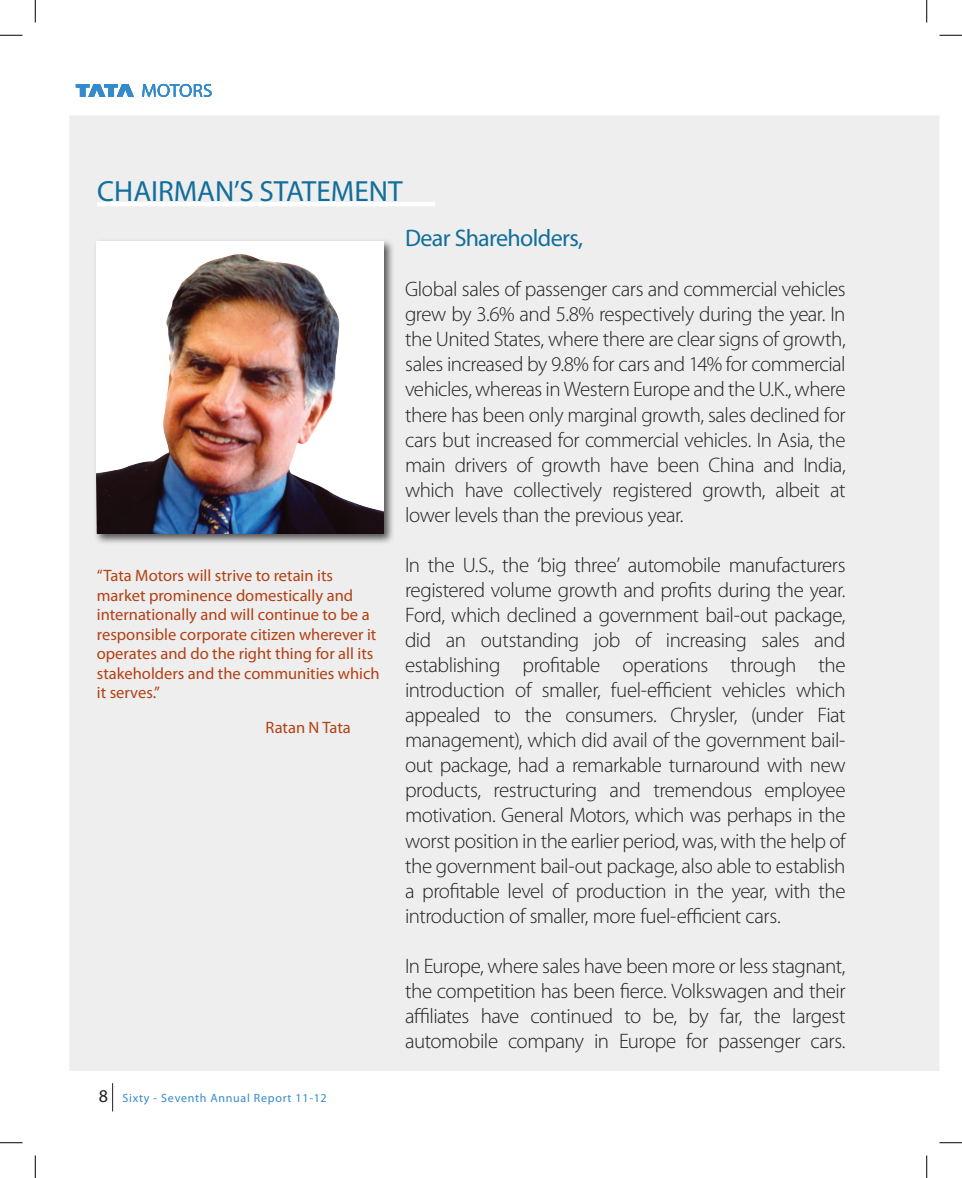
<style>
.page{position:relative;width:962px;height:1178px;background:#fff}
.page>*{position:absolute;margin:0;border:0;box-sizing:border-box;transform-origin:0 0}
.t1{font:29.25px "Myriad Pro";color:#126e9a}
.t2{font:24px "Myriad Pro";letter-spacing:-.03em;color:#126e9a}
.t3{font:300 21px/25px "Myriad Pro";letter-spacing:-.025em;color:#231f20;text-align:justify}
.t4{font:16.5px/19.5px "Myriad Pro";color:#b34013}
.t5{font:12px "Myriad Pro";letter-spacing:.06em;color:#348bcb}
.s1{font-size:18px;color:#231f20}
</style>
<div class="page">
<div style="left:69px;top:116px;width:870px;height:954px;background:#eeeeef"></div>
<div style="left:93px;top:238px;width:301px;height:307px;background:#231f20;opacity:.75"></div>
<img style="left:97px;top:241px;width:286px;height:292px">
<hr style="left:97px;top:202px;width:338px;height:4px;background:#fff">
<svg style="left:76px;top:84px;width:58px;height:13px"></svg>
<svg style="left:142px;top:84px;width:70px;height:13px"></svg>
<svg style="left:112px;top:1083px;width:1px;height:28px"></svg>
<svg style="left:0;top:35px;width:22px;height:1px"></svg>
<svg style="left:939px;top:35px;width:23px;height:1px"></svg>
<svg style="left:0;top:1142px;width:22px;height:1px"></svg>
<svg style="left:939px;top:1142px;width:23px;height:1px"></svg>
<svg style="left:35px;top:0;width:1px;height:22px"></svg>
<svg style="left:35px;top:1155px;width:1px;height:23px"></svg>
<svg style="left:926px;top:0;width:1px;height:22px"></svg>
<svg style="left:926px;top:1155px;width:1px;height:23px"></svg>
<p class="t1" style="left:97px;top:174px;width:307px">CHAIRMAN’S STATEMENT</p>
<p class="t4" style="left:97px;top:565px;width:284px">“Tata Motors will strive to retain its market prominence domestically and internationally and will continue to be a responsible corporate citizen wherever it operates and do the right thing for all its stakeholders and the communities which it serves.”</p>
<p class="t4" style="left:265px;top:717px;width:87px">Ratan N Tata</p>
<p class="t5" style="left:99px;top:1090px;width:229px"><span class="s1">8</span> Sixty - Seventh Annual Report 11-12</p>
<p class="t2" style="left:405px;top:223px;width:180px">Dear Shareholders,</p>
<p class="t3" style="left:405px;top:276px;width:442px">Global sales of passenger cars and commercial vehicles grew by 3.6% and 5.8% respectively during the year. In the United States, where there are clear signs of growth, sales increased by 9.8% for cars and 14% for commercial vehicles, whereas in Western Europe and the U.K., where there has been only marginal growth, sales declined for cars but increased for commercial vehicles. In Asia, the main drivers of growth have been China and India, which have collectively registered growth, albeit at lower levels than the previous year.</p>
<p class="t3" style="left:405px;top:552px;width:442px">In the U.S., the ‘big three’ automobile manufacturers registered volume growth and profits during the year.<br>Ford, which declined a government bail-out package, did an outstanding job of increasing sales and establishing profitable operations through the introduction of smaller, fuel-efficient vehicles which appealed to the consumers. Chrysler, (under Fiat management), which did avail of the government bail&shy;out package, had a remarkable turnaround with new products, restructuring and tremendous employee motivation. General Motors, which was perhaps in the worst position in the earlier period, was, with the help of the government bail-out package, also able to establish a profitable level of production in the year, with the introduction of smaller, more fuel-efficient cars.</p>
<p class="t3" style="left:405px;top:953px;width:442px">In Europe, where sales have been more or less stagnant, the competition has been fierce. Volkswagen and their affiliates have continued to be, by far, the largest automobile company in Europe for passenger cars.</p>
</div>
